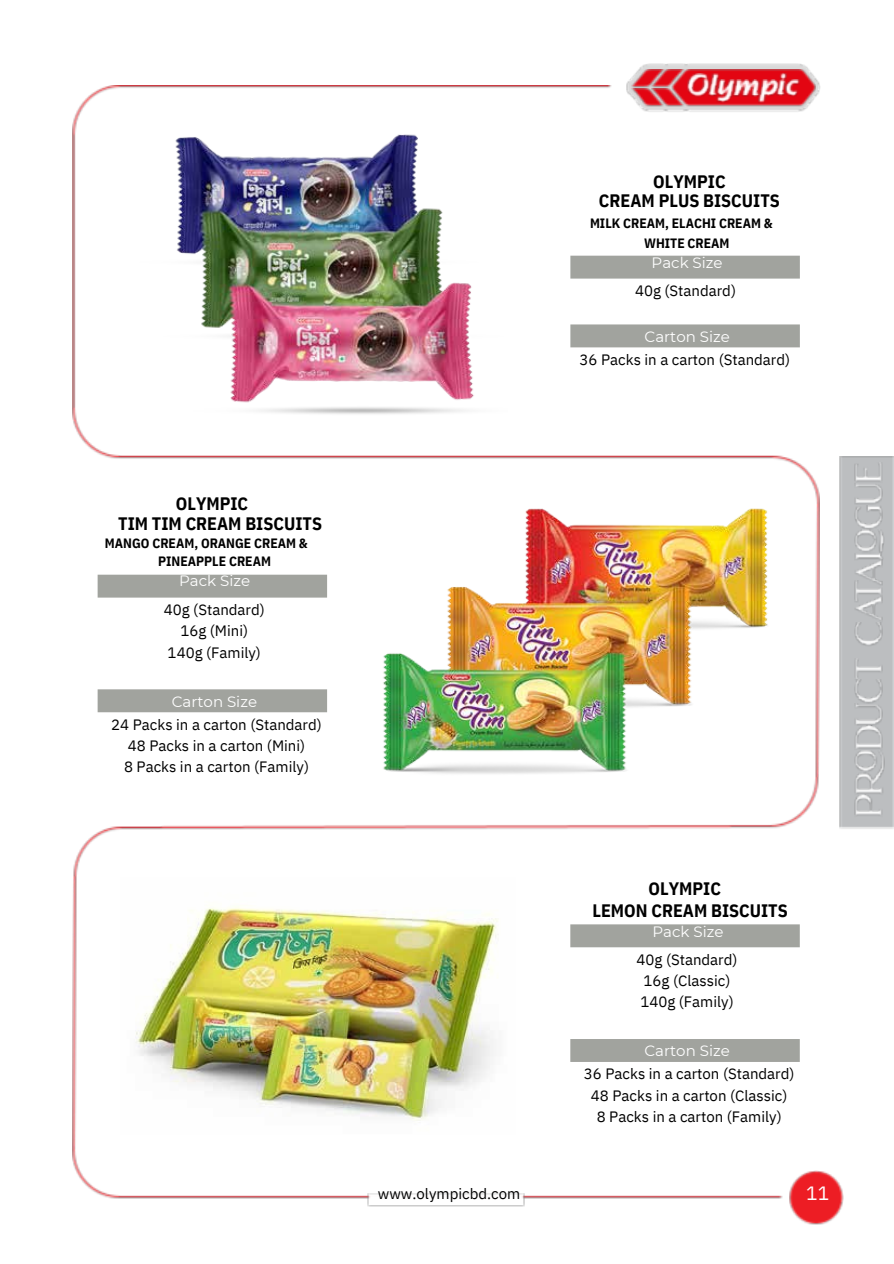
<style>
.page{position:relative;width:894px;height:1264px;background:#fff}
.page>*{position:absolute;margin:0;border:0;box-sizing:border-box;transform-origin:0 0}
.t1{font:19.2px "IBM Plex Sans";color:#fff}
.t2{font:700 18px/19.2px "IBM Plex Sans Cond";color:#000;text-align:center}
.t3{font:15px/21.3px "IBM Plex Sans";color:#000;text-align:center}
.t4{font:15px "Montserrat";color:#fff}
.t5{font:700 13.5px "IBM Plex Sans Cond";color:#000}
</style>
<div class="page">
<img style="left:789px;top:1171px;width:54px;height:53px">
<img style="left:72px;top:86px;width:747px;height:1112px">
<img style="left:368px;top:1192px;width:156px;height:14px">
<img style="left:626px;top:63px;width:194px;height:49px">
<img style="left:665px;top:69px;width:5px;height:18px">
<img style="left:663px;top:89px;width:21px;height:18px">
<img style="left:630px;top:69px;width:35px;height:18px">
<img style="left:630px;top:89px;width:33px;height:18px">
<img style="left:670px;top:69px;width:144px;height:37px">
<img style="left:685px;top:73px;width:21px;height:24px">
<img style="left:706px;top:73px;width:13px;height:24px">
<img style="left:716px;top:80px;width:19px;height:23px">
<img style="left:732px;top:80px;width:25px;height:16px">
<img style="left:757px;top:80px;width:22px;height:23px">
<img style="left:775px;top:72px;width:11px;height:24px">
<img style="left:784px;top:80px;width:15px;height:18px">
<img style="left:839px;top:456px;width:53px;height:373px">
<img style="left:854px;top:795px;width:28px;height:22px">
<img style="left:854px;top:750px;width:30px;height:45px">
<img style="left:854px;top:658px;width:28px;height:92px">
<img style="left:854px;top:602px;width:28px;height:44px">
<img style="left:854px;top:585px;width:28px;height:17px">
<img style="left:854px;top:560px;width:28px;height:25px">
<img style="left:854px;top:530px;width:30px;height:30px">
<img style="left:854px;top:462px;width:28px;height:67px">
<img style="left:349px;top:481px;width:440px;height:318px">
<img style="left:120px;top:877px;width:395px;height:257px">
<svg style="left:98px;top:574px;width:229px;height:138px"></svg>
<svg style="left:570px;top:924px;width:229px;height:137px"></svg>
<svg style="left:570px;top:256px;width:229px;height:91px"></svg>
<img style="left:135px;top:112px;width:372px;height:323px">
<p class="t2" style="left:176px;top:494px;width:74px">OLYMPIC</p>
<p class="t2" style="left:118px;top:513px;width:205px">TIM TIM CREAM BISCUITS</p>
<p class="t5" style="left:105px;top:534px;width:204px">MANGO CREAM, ORANGE CREAM &amp;</p>
<p class="t5" style="left:158px;top:552px;width:114px">PINEAPPLE CREAM</p>
<p class="t4" style="left:179px;top:571px;width:72px">Pack Size</p>
<p class="t3" style="left:164px;top:598px;width:102px">40g (Standard)<br>16g (Mini)<br>140g (Family)</p>
<p class="t4" style="left:172px;top:692px;width:87px">Carton Size</p>
<p class="t3" style="left:111px;top:713px;width:212px">24 Packs in a carton (Standard)<br>48 Packs in a carton (Mini)<br>8 Packs in a carton (Family)</p>
<p class="t3" style="left:378px;top:1183px;width:144px">www.olympicbd.com</p>
<p class="t2" style="left:598px;top:172px;width:182px">OLYMPIC<br>CREAM PLUS BISCUITS</p>
<p class="t5" style="left:590px;top:214px;width:184px">MILK CREAM, ELACHI CREAM &amp;</p>
<p class="t5" style="left:644px;top:234px;width:87px">WHITE CREAM</p>
<p class="t4" style="left:651px;top:254px;width:72px">Pack Size</p>
<p class="t3" style="left:635px;top:280px;width:102px">40g (Standard)</p>
<p class="t4" style="left:644px;top:327px;width:87px">Carton Size</p>
<p class="t3" style="left:579px;top:349px;width:212px">36 Packs in a carton (Standard)</p>
<p class="t2" style="left:648px;top:878px;width:74px">OLYMPIC</p>
<p class="t2" style="left:592px;top:900px;width:197px">LEMON CREAM BISCUITS</p>
<p class="t4" style="left:652px;top:922px;width:72px">Pack Size</p>
<p class="t3" style="left:636px;top:948px;width:102px;text-align:left">40g (Standard)<br>16g (Classic)<br>140g (Family)</p>
<p class="t4" style="left:644px;top:1041px;width:87px">Carton Size</p>
<p class="t3" style="left:583px;top:1062px;width:212px">36 Packs in a carton (Standard)<br>48 Packs in a carton (Classic)<br>8 Packs in a carton (Family)</p>
<p class="t1" style="left:806px;top:1179px;width:24px">11</p>
</div>
